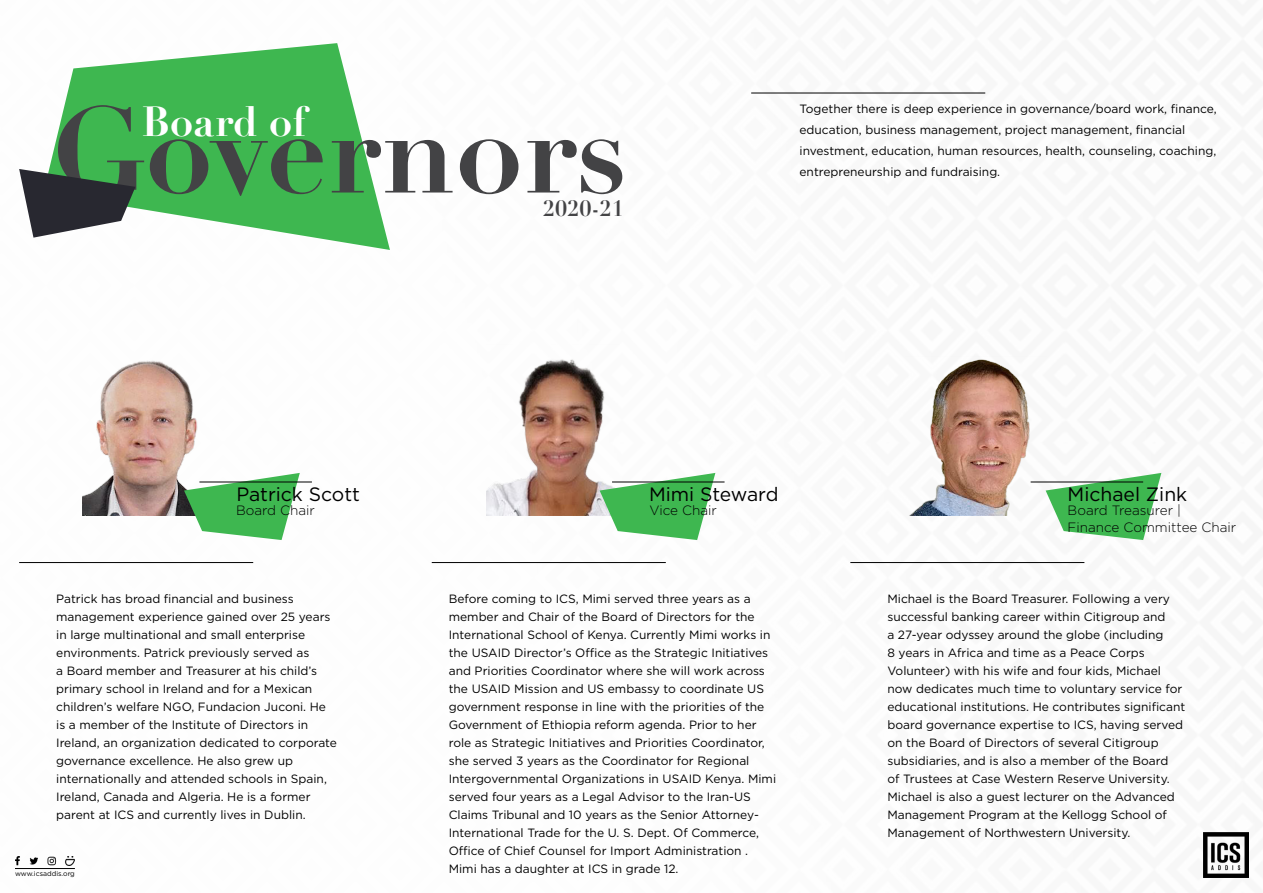
<style>
.page{position:relative;width:1263px;height:893px;background:#fff}
.page>*{position:absolute;margin:0;border:0;box-sizing:border-box;transform-origin:0 0}
.t1{font:700 120px "Didot LT Std";color:#434345}
.t2{font:700 41.4px "Didot LT Std";color:#fff}
.t3{font:700 21.9px "Didot LT Std";color:#434345}
.t4{font:19.35px "Gotham";color:#000}
.t5{font:300 13.5px/16.5px "Gotham";color:#000}
.t6{font:12px/18px "Gotham";color:#000}
.t7{font:6.9px "Gotham";color:#000}
</style>
<div class="page">
<img style="left:1203px;top:832px;width:45px;height:46px">
<img style="left:15px;top:856px;width:60px;height:10px">
<hr style="left:15px;top:868px;width:60px;height:1px;background:#000">
<hr style="left:751px;top:93px;width:234px;height:1px;background:#000">
<hr style="left:19px;top:562px;width:234px;height:1px;background:#000">
<hr style="left:432px;top:562px;width:234px;height:1px;background:#000">
<hr style="left:850px;top:562px;width:234px;height:1px;background:#000">
<img style="left:82px;top:361px;width:116px;height:155px">
<img style="left:486px;top:359px;width:119px;height:157px">
<img style="left:909px;top:359px;width:137px;height:157px">
<svg style="left:49px;top:43px;width:341px;height:207px;fill:#3eb750"></svg>
<svg style="left:184px;top:473px;width:116px;height:67px"></svg>
<svg style="left:600px;top:473px;width:115px;height:67px"></svg>
<svg style="left:1046px;top:473px;width:115px;height:67px"></svg>
<svg style="left:19px;top:169px;width:116px;height:69px"></svg>
<hr style="left:199px;top:482px;width:113px;height:1px;background:#000">
<hr style="left:612px;top:482px;width:112px;height:1px;background:#000">
<hr style="left:1031px;top:482px;width:112px;height:1px;background:#000">
<h1 class="t1" style="left:52px;top:76px;width:576px">Governors</h1>
<h2 class="t2" style="left:142px;top:96px;width:167px">Board of</h2>
<p class="t3" style="left:543px;top:195px;width:82px">2020-21</p>
<p class="t6" style="left:799px;top:98px;width:419px;line-height:21px">Together there is deep experience in governance/board work, finance, education, business management, project management, financial investment, education, human resources, health, counseling, coaching, entrepreneurship and fundraising.</p>
<h3 class="t4" style="left:236px;top:482px;width:125px">Patrick Scott</h3>
<p class="t5" style="left:236px;top:502px;width:80px">Board Chair</p>
<h3 class="t4" style="left:649px;top:482px;width:131px">Mimi Steward</h3>
<h3 class="t4" style="left:1067px;top:482px;width:121px">Michael Zink</h3>
<p class="t5" style="left:1067px;top:502px;width:170px">Board Treasurer |<br>Finance Committee Chair</p>
<p class="t5" style="left:649px;top:502px;width:69px">Vice Chair</p>
<p class="t6" style="left:56px;top:590px;width:282px">Patrick has broad financial and business management experience gained over 25 years in large multinational and small enterprise environments. Patrick previously served as<br>a Board member and Treasurer at his child’s primary school in Ireland and for a Mexican children’s welfare NGO, Fundacion Juconi. He is a member of the Institute of Directors in Ireland, an organization dedicated to corporate governance excellence. He also grew up internationally and attended schools in Spain, Ireland, Canada and Algeria. He is a former parent at ICS and currently lives in Dublin.</p>
<p class="t6" style="left:449px;top:590px;width:329px">Before coming to ICS, Mimi served three years as a member and Chair of the Board of Directors for the International School of Kenya. Currently Mimi works in the USAID Director’s Office as the Strategic Initiatives and Priorities Coordinator where she will work across the USAID Mission and US embassy to coordinate US government response in line with the priorities of the Government of Ethiopia reform agenda. Prior to her role as Strategic Initiatives and Priorities Coordinator, she served 3 years as the Coordinator for Regional Intergovernmental Organizations in USAID Kenya. Mimi served four years as a Legal Advisor to the Iran-US Claims Tribunal and 10 years as the Senior Attorney-International Trade for the U. S. Dept. Of Commerce, Office of Chief Counsel for Import Administration .<br>Mimi has a daughter at ICS in grade 12.</p>
<p class="t6" style="left:887px;top:590px;width:299px">Michael is the Board Treasurer. Following a very successful banking career within Citigroup and<br>a 27-year odyssey around the globe (including<br>8 years in Africa and time as a Peace Corps Volunteer) with his wife and four kids, Michael now dedicates much time to voluntary service for educational institutions. He contributes significant board governance expertise to ICS, having served on the Board of Directors of several Citigroup subsidiaries, and is also a member of the Board<br>of Trustees at Case Western Reserve University.<br>Michael is also a guest lecturer on the Advanced Management Program at the Kellogg School of Management of Northwestern University.</p>
<p class="t7" style="left:15px;top:869px;width:61px">www.icsaddis.org</p>
</div>
